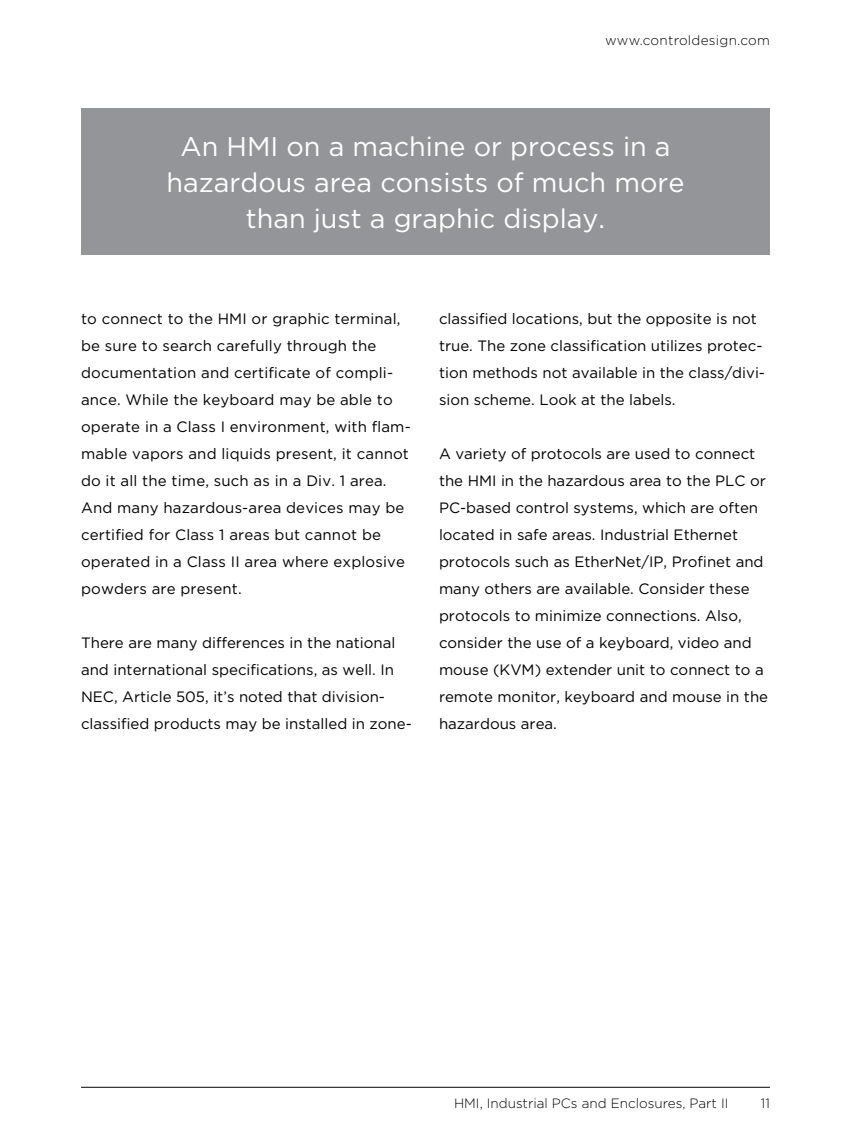
<style>
.page{position:relative;width:851px;height:1134px;background:#fff}
.page>*{position:absolute;margin:0;border:0;box-sizing:border-box;transform-origin:0 0}
.t1{font:27px/36px "Gotham";color:#fff;text-align:center}
.t2{font:15px/27px "Gotham";color:#000}
.t3{font:300 13.5px "Gotham";color:#000}
.t4{font:300 13.5px "Gotham";letter-spacing:.02em;color:#000}
</style>
<div class="page">
<hr style="left:81px;top:1087px;width:689px;height:1px;background:#000">
<div style="left:81px;top:108px;width:689px;height:147px;background:#939598"></div>
<p class="t4" style="left:605px;top:32px;width:166px">www.controldesign.com</p>
<h1 class="t1" style="left:166px;top:128px;width:519px">An HMI on a machine or process in a hazardous area consists of much more than just a graphic display.</h1>
<p class="t2" style="left:81px;top:305px;width:331px">to connect to the HMI or graphic terminal, be sure to search carefully through the documentation and certificate of compli&shy;ance. While the keyboard may be able to operate in a Class I environment, with flam&shy;mable vapors and liquids present, it cannot do it all the time, such as in a Div. 1 area.<br>And many hazardous-area devices may be certified for Class 1 areas but cannot be operated in a Class II area where explosive powders are present.</p>
<p class="t2" style="left:81px;top:629px;width:332px">There are many differences in the national and international specifications, as well. In NEC, Article 505, it’s noted that division&shy;classified products may be installed in zone-</p>
<p class="t2" style="left:439px;top:305px;width:327px">classified locations, but the opposite is not true. The zone classification utilizes protec&shy;tion methods not available in the class/divi&shy;sion scheme. Look at the labels.</p>
<p class="t2" style="left:439px;top:440px;width:330px">A variety of protocols are used to connect the HMI in the hazardous area to the PLC or PC-based control systems, which are often located in safe areas. Industrial Ethernet protocols such as EtherNet/IP, Profinet and many others are available. Consider these protocols to minimize connections. Also, consider the use of a keyboard, video and mouse (KVM) extender unit to connect to a remote monitor, keyboard and mouse in the hazardous area.</p>
<p class="t3" style="left:454px;top:1095px;width:276px">HMI, Industrial PCs and Enclosures, Part II</p>
<p class="t3" style="left:760px;top:1095px;width:11px">11</p>
</div>
